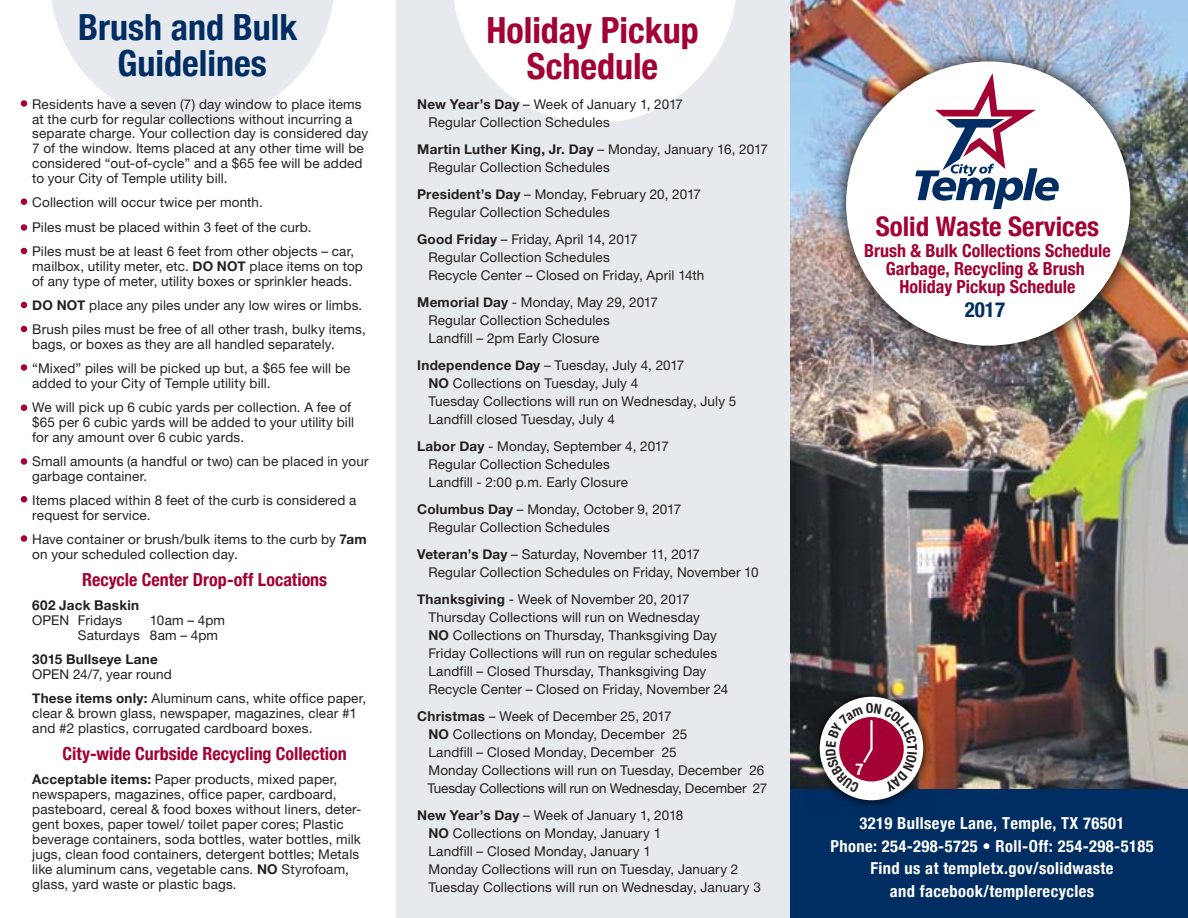
<style>
.page{position:relative;width:1188px;height:918px;background:#fff}
.page>*{position:absolute;margin:0;border:0;box-sizing:border-box;transform-origin:0 0}
.t1{font:700 condensed 36px/36px "Helvetica Neue";color:#002d62;text-align:center}
.t2{font:700 condensed 36px/36px "Helvetica Neue";color:#a30134;text-align:center}
.t3{font:700 condensed 27px "Helvetica Neue";color:#a30134}
.t4{font:700 condensed 21px "Helvetica Neue";color:#002d62}
.t5{font:700 condensed 18px/18px "Helvetica Neue";color:#a30134;text-align:center}
.t6{font:700 condensed 16.5px/22.5px "Helvetica Neue";letter-spacing:.025em;color:#fff;text-align:center}
.t7{font:13.5px/18px "Helvetica Neue";letter-spacing:.01em;color:#231f20}
.t8{font:700 13.5px/15px "Helvetica Neue";letter-spacing:.015em;color:#231f20}
.s1{font-weight:700}
.s2{font-weight:400}
</style>
<div class="page">
<img style="left:790px;top:0;width:398px;height:789px">
<div style="left:790px;top:789px;width:398px;height:129px;background:#002d62"></div>
<div style="left:397px;top:0;width:393px;height:918px;background:#e6eaef"></div>
<img style="left:824px;top:39px;width:329px;height:329px">
<div style="left:846px;top:61px;width:284px;height:285px;background:#fff;border-radius:50%"></div>
<svg style="left:454px;top:0;width:282px;height:123px"></svg>
<svg style="left:52px;top:0;width:281px;height:123px"></svg>
<svg style="left:915px;top:73px;width:144px;height:136px"></svg>
<div style="left:21px;top:100px;width:6px;height:7px;background:#a30134;border-radius:50%"></div>
<div style="left:21px;top:198px;width:6px;height:7px;background:#a30134;border-radius:50%"></div>
<div style="left:21px;top:224px;width:6px;height:7px;background:#a30134;border-radius:50%"></div>
<svg style="left:21px;top:248px;width:6px;height:6px"></svg>
<svg style="left:21px;top:302px;width:6px;height:6px"></svg>
<svg style="left:21px;top:326px;width:6px;height:6px"></svg>
<div style="left:21px;top:364px;width:6px;height:7px;background:#a30134;border-radius:50%"></div>
<svg style="left:21px;top:405px;width:6px;height:6px"></svg>
<div style="left:21px;top:458px;width:6px;height:7px;background:#a30134;border-radius:50%"></div>
<svg style="left:21px;top:496px;width:6px;height:6px"></svg>
<div style="left:21px;top:535px;width:6px;height:7px;background:#a30134;border-radius:50%"></div>
<img style="left:807px;top:684px;width:129px;height:129px">
<div style="left:820px;top:697px;width:103px;height:103px;background:#fff;border-radius:50%"></div>
<svg style="left:826px;top:703px;width:91px;height:89px"></svg>
<p class="t1" style="left:78px;top:7px;width:221px">Brush and Bulk<br>Guidelines</p>
<p class="t2" style="left:486px;top:10px;width:214px">Holiday Pickup<br>Schedule</p>
<p class="t7" style="left:428px;top:95px;width:256px;text-indent:-11px"><span class="s1">New Year’s Day</span> – Week of January 1, 2017<br>Regular Collection Schedules</p>
<p class="t7" style="left:428px;top:140px;width:341px;text-indent:-11px"><span class="s1">Martin Luther King, Jr. Day</span> – Monday, January 16, 2017<br>Regular Collection Schedules</p>
<p class="t7" style="left:428px;top:185px;width:274px;text-indent:-11px"><span class="s1">President’s Day</span> – Monday, February 20, 2017<br>Regular Collection Schedules</p>
<p class="t7" style="left:428px;top:230px;width:277px;text-indent:-11px"><span class="s1">Good Friday</span> – Friday, April 14, 2017<br>Regular Collection Schedules<br>Recycle Center – Closed on Friday, April 14th</p>
<p class="t7" style="left:428px;top:293px;width:231px;text-indent:-11px"><span class="s1">Memorial Day</span> - Monday, May 29, 2017<br>Regular Collection Schedules<br>Landfill – 2pm Early Closure</p>
<p class="t7" style="left:428px;top:356px;width:309px;text-indent:-11px"><span class="s1">Independence Day</span> – Tuesday, July 4, 2017<br><span class="s1">NO</span> Collections on Tuesday, July 4<br>Tuesday Collections will run on Wednesday, July 5<br>Landfill closed Tuesday, July 4</p>
<p class="t7" style="left:428px;top:437px;width:242px;text-indent:-11px"><span class="s1">Labor Day</span> - Monday, September 4, 2017<br>Regular Collection Schedules<br>Landfill - 2:00 p.m. Early Closure</p>
<p class="t7" style="left:428px;top:500px;width:254px;text-indent:-11px"><span class="s1">Columbus Day</span> – Monday, October 9, 2017<br>Regular Collection Schedules</p>
<p class="t7" style="left:428px;top:545px;width:332px;text-indent:-11px"><span class="s1">Veteran’s Day</span> – Saturday, November 11, 2017<br>Regular Collection Schedules on Friday, November 10</p>
<p class="t7" style="left:428px;top:590px;width:301px;text-indent:-11px"><span class="s1">Thanksgiving</span> - Week of November 20, 2017<br>Thursday Collections will run on Wednesday<br><span class="s1">NO</span> Collections on Thursday, Thanksgiving Day Friday Collections will run on regular schedules Landfill – Closed Thursday, Thanksgiving Day Recycle Center – Closed on Friday, November 24</p>
<p class="t7" style="left:427px;top:707px;width:342px;text-indent:-10px"><span class="s1">Christmas</span> – Week of December 25, 2017<br><span class="s1">NO</span> Collections on Monday, December 25<br>Landfill – Closed Monday, December 25<br>Monday Collections will run on Tuesday, December 26<br>Tuesday Collections will run on Wednesday, December 27</p>
<p class="t7" style="left:428px;top:806px;width:334px;text-indent:-11px"><span class="s1">New Year’s Day</span> – Week of January 1, 2018<br><span class="s1">NO</span> Collections on Monday, January 1<br>Landfill – Closed Monday, January 1<br>Monday Collections will run on Tuesday, January 2<br>Tuesday Collections will run on Wednesday, January 3</p>
<p class="t7" style="left:32px;top:96px;width:337px;line-height:15px">Residents have a seven (7) day window to place items at the curb for regular collections without incurring a separate charge. Your collection day is considered day 7 of the window. Items placed at any other time will be considered “out-of-cycle” and a $65 fee will be added to your City of Temple utility bill.</p>
<p class="t7" style="left:32px;top:191px;width:324px;line-height:24px">Collection will occur twice per month.<br>Piles must be placed within 3 feet of the curb.<br>Piles must be at least 6 feet from other objects – car,</p>
<p class="t7" style="left:32px;top:258px;width:332px;line-height:15px">mailbox, utility meter, etc. <span class="s1">DO NOT</span> place items on top of any type of meter, utility boxes or sprinkler heads.</p>
<p class="t7" style="left:32px;top:293px;width:335px;line-height:24px"><span class="s1">DO NOT</span> place any piles under any low wires or limbs.<br>Brush piles must be free of all other trash, bulky items,</p>
<p class="t7" style="left:32px;top:332px;width:320px;line-height:24px">bags, or boxes as they are all handled separately. “Mixed” piles will be picked up but, a $65 fee will be</p>
<p class="t7" style="left:32px;top:371px;width:320px;line-height:24px">added to your City of Temple utility bill.<br>We will pick up 6 cubic yards per collection. A fee of</p>
<p class="t7" style="left:32px;top:414px;width:323px;line-height:15px">$65 per 6 cubic yards will be added to your utility bill for any amount over 6 cubic yards.</p>
<p class="t7" style="left:32px;top:453px;width:338px;line-height:15px">Small amounts (a handful or two) can be placed in your garbage container.</p>
<p class="t7" style="left:32px;top:492px;width:326px;line-height:15px">Items placed within 8 feet of the curb is considered a request for service.</p>
<p class="t7" style="left:32px;top:531px;width:336px;line-height:15px">Have container or brush/bulk items to the curb by <span class="s1">7am </span>on your scheduled collection day.</p>
<p class="t5" style="left:82px;top:569px;width:247px">Recycle Center Drop-off Locations</p>
<p class="t8" style="left:32px;top:598px;width:108px">602 Jack Baskin<br><span class="s2">OPEN Fridays</span></p>
<p class="t7" style="left:78px;top:612px;width:149px;line-height:15px;text-indent:72px">10am – 4pm<br>Saturdays 8am – 4pm</p>
<p class="t7" style="left:32px;top:651px;width:141px;line-height:15px"><span class="s1">3015 Bullseye Lane<br></span>OPEN 24/7, year round</p>
<p class="t7" style="left:32px;top:690px;width:336px;line-height:15px"><span class="s1">These items only:</span> Aluminum cans, white office paper, clear &amp; brown glass, newspaper, magazines, clear #1 and #2 plastics, corrugated cardboard boxes.</p>
<p class="t5" style="left:63px;top:743px;width:286px">City-wide Curbside Recycling Collection</p>
<p class="t7" style="left:32px;top:771px;width:331px;line-height:15px"><span class="s1">Acceptable items:</span> Paper products, mixed paper, newspapers, magazines, office paper, cardboard, pasteboard, cereal &amp; food boxes without liners, deter&shy;gent boxes, paper towel/ toilet paper cores; Plastic beverage containers, soda bottles, water bottles, milk jugs, clean food containers, detergent bottles; Metals like aluminum cans, vegetable cans. <span class="s1">NO</span> Styrofoam, glass, yard waste or plastic bags.</p>
<p class="t3" style="left:876px;top:204px;width:225px">Solid Waste Services</p>
<p class="t5" style="left:864px;top:240px;width:248px">Brush &amp; Bulk Collections Schedule<br>Garbage, Recycling &amp; Brush<br>Holiday Pickup Schedule</p>
<p class="t4" style="left:965px;top:292px;width:42px">2017</p>
<p class="t6" style="left:856px;top:757px;width:9px">7</p>
<p class="t6" style="left:830px;top:811px;width:325px">3219 Bullseye Lane, Temple, TX 76501<br>Phone: 254-298-5725 • Roll-Off: 254-298-5185<br>Find us at templetx.gov/solidwaste<br>and facebook/templerecycles</p>
</div>
